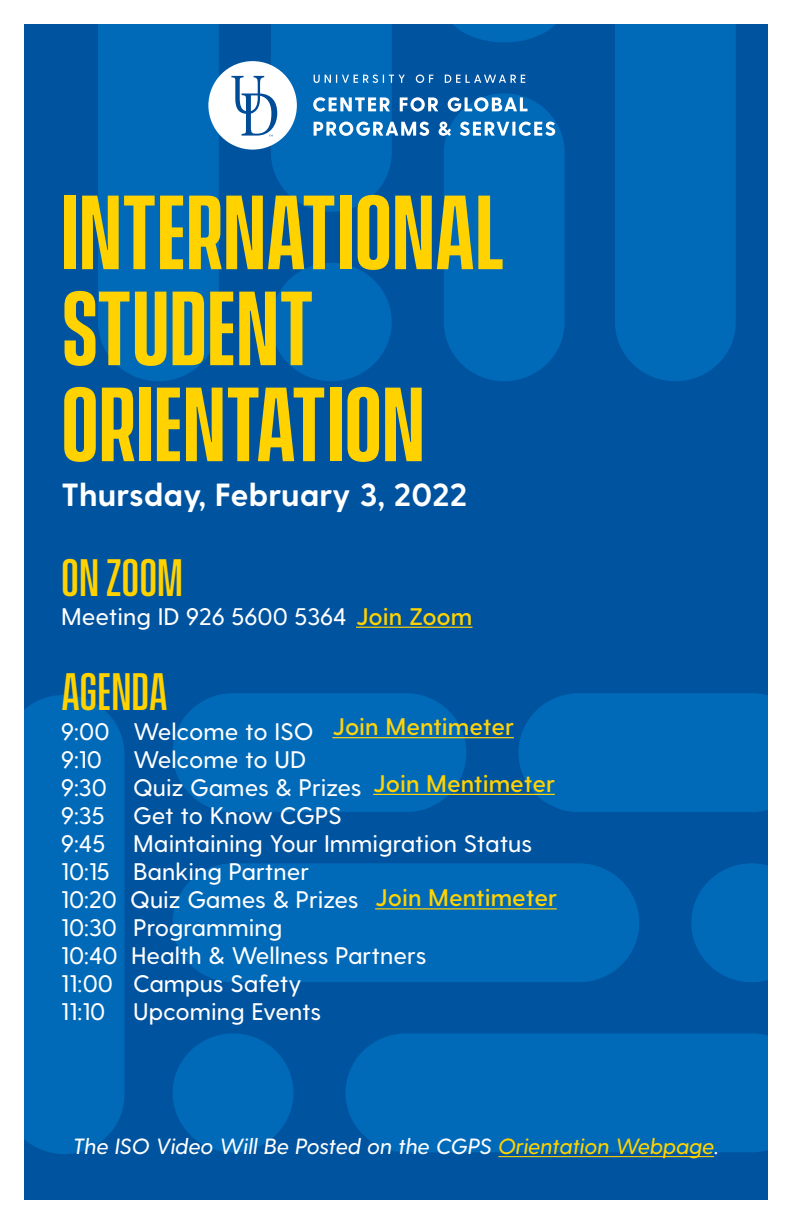
<style>
.page{position:relative;width:792px;height:1224px;background:#fff}
.page>*{position:absolute;margin:0;border:0;box-sizing:border-box;transform-origin:0 0}
.t1{font:600 96px "Vanguard CF";color:#ffd200}
.t2{font:500 48px "Vanguard CF";color:#ffd200}
.t3{font:700 32px "Greycliff CF";color:#fff}
.t4{font:500 24px/28px "Greycliff CF";color:#fff}
.t5{font:600 24px "Greycliff CF";color:#ffd200}
.t6{font:600 24px "Greycliff CF";color:#fcd30c}
.t7{font:italic 500 22px "Greycliff CF";color:#fff}
.s1{font-weight:600;color:#ffd200}
.s2{color:#ffd200}
</style>
<div class="page">
<div style="left:10px;top:10px;width:772px;height:1204px;background:#00539f"></div>
<div style="left:98px;top:25px;width:121px;height:356px;background:#006ab9"></div>
<div style="left:615px;top:25px;width:121px;height:356px;background:#006ab9"></div>
<svg style="left:271px;top:263px;width:121px;height:118px"></svg>
<div style="left:444px;top:93px;width:121px;height:288px;background:#006ab9;border-radius:60px"></div>
<div style="left:0;top:0;width:792px;height:1224px;border:24px solid #fff"></div>
<svg style="left:346px;top:1033px;width:446px;height:119px;fill:#006ab9"></svg>
<svg style="left:173px;top:1033px;width:120px;height:119px"></svg>
<div style="left:173px;top:863px;width:466px;height:119px;background:#006ab9"></div>
<svg style="left:691px;top:863px;width:101px;height:119px"></svg>
<svg style="left:173px;top:693px;width:293px;height:119px"></svg>
<svg style="left:518px;top:693px;width:274px;height:119px"></svg>
<svg style="left:4px;top:695px;width:120px;height:459px;fill:#006ab9"></svg>
<div style="left:208px;top:61px;width:89px;height:89px;background:#fff;border-radius:50%"></div>
<svg style="left:231px;top:0;width:334px;height:212px"></svg>
<hr style="left:375px;top:908px;width:182px;height:1px;background:#ffd200">
<hr style="left:373px;top:794px;width:182px;height:1px;background:#ffd200">
<hr style="left:356px;top:627px;width:116px;height:1px;background:#ffd200">
<hr style="left:498px;top:1156px;width:216px;height:1px;background:#ffd200">
<hr style="left:332px;top:737px;width:182px;height:1px;background:#fcd30c">
<p class="t1" style="left:61px;top:178px;width:446px">INTERNATIONAL</p>
<p class="t1" style="left:61px;top:274px;width:254px">STUDENT</p>
<p class="t1" style="left:61px;top:370px;width:365px">ORIENTATION</p>
<p class="t3" style="left:61px;top:475px;width:408px">Thursday, February 3, 2022</p>
<p class="t2" style="left:61px;top:551px;width:123px">ON ZOOM</p>
<p class="t4" style="left:61px;top:603px;width:413px">Meeting ID 926 5600 5364 <span class="s1">Join Zoom</span></p>
<p class="t2" style="left:61px;top:665px;width:108px">AGENDA</p>
<p class="t4" style="left:61px;top:718px;width:254px">9:00 Welcome to ISO<br>9:10</p>
<p class="t6" style="left:332px;top:713px;width:183px">Join Mentimeter</p>
<p class="t4" style="left:133px;top:746px;width:175px">Welcome to UD</p>
<p class="t4" style="left:61px;top:774px;width:302px">9:30 Quiz Games &amp; Prizes</p>
<p class="t4" style="left:61px;top:802px;width:282px">9:35 Get to Know CGPS</p>
<p class="t4" style="left:61px;top:830px;width:473px">9:45 Maintaining Your Immigration Status</p>
<p class="t4" style="left:61px;top:858px;width:249px">10:15 Banking Partner</p>
<p class="t4" style="left:61px;top:886px;width:299px">10:20 Quiz Games &amp; Prizes</p>
<p class="t4" style="left:61px;top:914px;width:223px">10:30 Programming</p>
<p class="t4" style="left:61px;top:942px;width:367px">10:40 Health &amp; Wellness Partners</p>
<p class="t4" style="left:61px;top:970px;width:261px">11:00 Campus Safety<br>11:10 Upcoming Events</p>
<p class="t5" style="left:373px;top:769px;width:183px">Join Mentimeter</p>
<p class="t5" style="left:375px;top:884px;width:183px">Join Mentimeter</p>
<p class="t7" style="left:73px;top:1134px;width:647px">The ISO Video Will Be Posted on the CGPS <span class="s2">Orientation Webpage</span>.</p>
</div>
